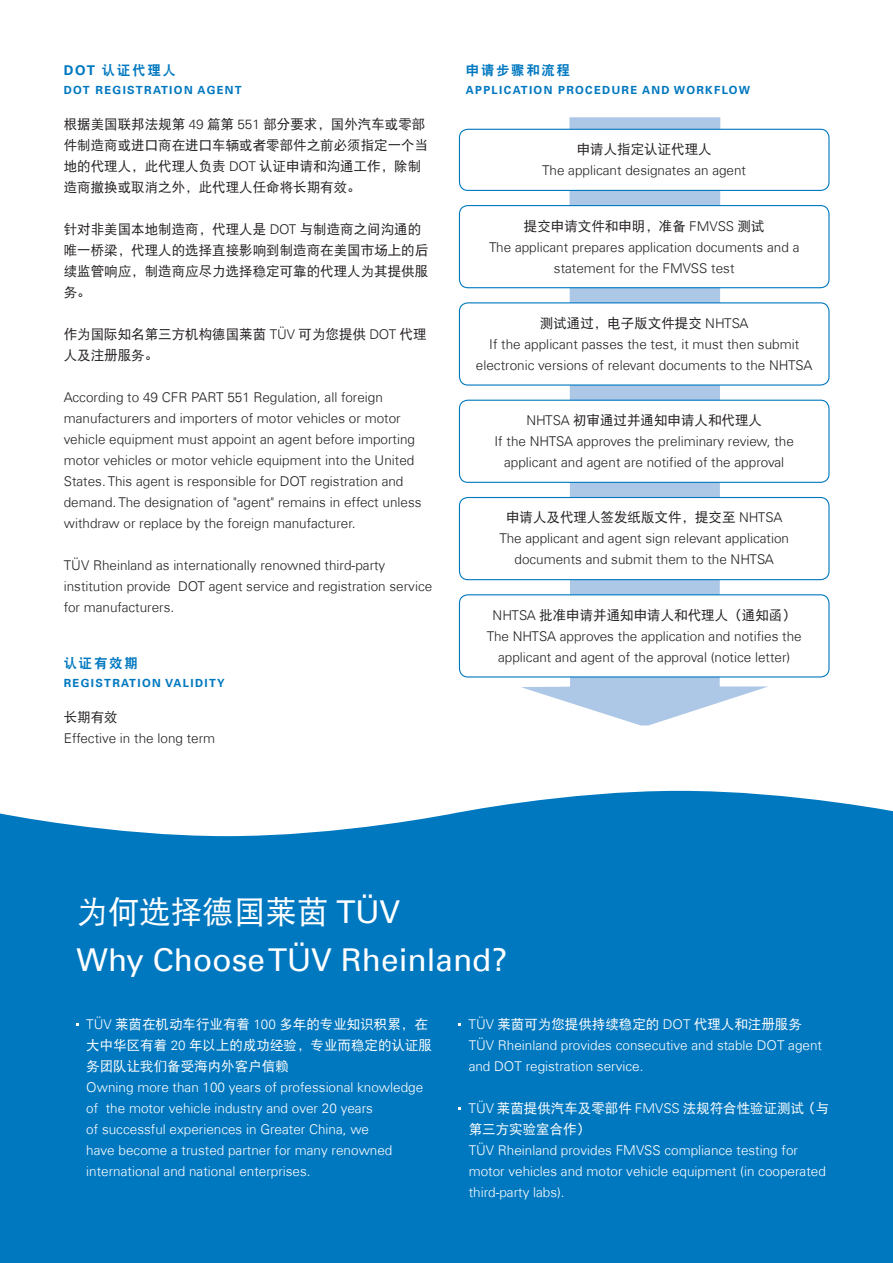
<style>
.page{position:relative;width:893px;height:1263px;background:#fff}
.page>*{position:absolute;margin:0;border:0;box-sizing:border-box;transform-origin:0 0}
.t1{font:31.5px "Univers Com 55 Roman";color:#fff}
.t2{font:31.5px "DFP Hei W5";color:#fff}
.t3{font:300 13.5px/21px "Univers Com 45";color:#231f20;text-align:center}
.t4{font:300 13.5px/21px "Univers Com 45";color:#fff}
.t5{font:13.5px/21px "DFP Hei W5";color:#231f20}
.t6{font:13.5px/21px "DFP Hei W5";color:#fff}
.t7{font:13.5px "DFP Hei W9";letter-spacing:.12em;color:#0078c0}
.t8{font:700 11.25px "Univers Com 65";letter-spacing:.12em;color:#0078c0}
.s1{font-family:"Univers Com 65";font-weight:700}
.s2{font-family:"Univers Com 45";font-weight:300}
.s3{font-family:"Univers Com 55 Roman"}
</style>
<div class="page">
<svg style="left:521px;top:117px;width:247px;height:608px;fill:#adc7e7"></svg>
<div style="left:459px;top:129px;width:370px;height:61px;background:#fff;border-radius:9px"></div>
<div style="left:459px;top:129px;width:370px;height:62px;border:1px solid #0078c0;border-radius:9px"></div>
<div style="left:459px;top:206px;width:370px;height:82px;background:#fff;border-radius:9px"></div>
<div style="left:459px;top:205px;width:370px;height:83px;border:1px solid #0078c0;border-radius:9px"></div>
<div style="left:459px;top:303px;width:370px;height:82px;background:#fff;border-radius:9px"></div>
<div style="left:459px;top:302px;width:370px;height:84px;border:1px solid #0078c0;border-radius:9px"></div>
<div style="left:459px;top:400px;width:370px;height:82px;background:#fff;border-radius:9px"></div>
<div style="left:459px;top:400px;width:370px;height:83px;border:1px solid #0078c0;border-radius:9px"></div>
<div style="left:459px;top:497px;width:370px;height:83px;background:#fff;border-radius:9px"></div>
<div style="left:459px;top:497px;width:370px;height:83px;border:1px solid #0078c0;border-radius:9px"></div>
<div style="left:459px;top:595px;width:370px;height:82px;background:#fff;border-radius:9px"></div>
<div style="left:459px;top:594px;width:370px;height:83px;border:1px solid #0078c0;border-radius:9px"></div>
<div style="left:0;top:791px;width:893px;height:472px;background:#0078c0"></div>
<p class="t7" style="left:64px;top:64px;width:114px"><span class="s1">DOT</span> 认证代理人</p>
<p class="t8" style="left:64px;top:84px;width:180px">DOT REGISTRATION AGENT</p>
<p class="t5" style="left:64px;top:113px;width:366px">根据美国联邦法规第 <span class="s2">49</span> 篇第 <span class="s2">551</span> 部分要求，国外汽车或零部件制造商或进口商在进口车辆或者零部件之前必须指定一个当地的代理人，此代理人负责 <span class="s2">DOT</span> 认证申请和沟通工作，除制造商撤换或取消之外，此代理人任命将长期有效。</p>
<p class="t5" style="left:64px;top:218px;width:366px">针对非美国本地制造商，代理人是 <span class="s2">DOT</span> 与制造商之间沟通的唯一桥梁，代理人的选择直接影响到制造商在美国市场上的后续监管响应，制造商应尽力选择稳定可靠的代理人为其提供服务。</p>
<p class="t5" style="left:64px;top:323px;width:364px">作为国际知名第三方机构德国莱茵 <span class="s2">TÜV</span> 可为您提供 <span class="s2">DOT</span> 代理人及注册服务。</p>
<p class="t3" style="left:64px;top:387px;width:359px;text-align:left">According to 49 CFR PART 551 Regulation, all foreign manufacturers and importers of motor vehicles or motor vehicle equipment must appoint an agent before importing motor vehicles or motor vehicle equipment into the United States. This agent is responsible for DOT registration and demand. The designation of "agent" remains in effect unless withdraw or replace by the foreign manufacturer.</p>
<p class="t3" style="left:64px;top:555px;width:370px;text-align:left">TÜV Rheinland as internationally renowned third-party institution provide DOT agent service and registration service for manufacturers.</p>
<p class="t7" style="left:64px;top:656px;width:75px">认证有效期</p>
<p class="t8" style="left:64px;top:676px;width:162px">REGISTRATION VALIDITY</p>
<p class="t5" style="left:64px;top:706px;width:55px">长期有效</p>
<p class="t3" style="left:64px;top:727px;width:153px">Effective in the long term</p>
<p class="t7" style="left:466px;top:64px;width:106px">申请步骤和流程</p>
<p class="t8" style="left:466px;top:84px;width:285px">APPLICATION PROCEDURE AND WORKFLOW</p>
<p class="t5" style="left:577px;top:139px;width:136px">申请人指定认证代理人</p>
<p class="t3" style="left:542px;top:160px;width:205px">The applicant designates an agent</p>
<p class="t5" style="left:524px;top:215px;width:242px">提交申请文件和申明，准备 <span class="s2">FMVSS</span> 测试</p>
<p class="t3" style="left:489px;top:236px;width:312px">The applicant prepares application documents and a statement for the FMVSS test</p>
<p class="t5" style="left:540px;top:312px;width:210px">测试通过，电子版文件提交 <span class="s2">NHTSA</span></p>
<p class="t3" style="left:476px;top:333px;width:338px">If the applicant passes the test, it must then submit electronic versions of relevant documents to the NHTSA</p>
<p class="t5" style="left:526px;top:410px;width:237px"><span class="s2">NHTSA</span> 初审通过并通知申请人和代理人</p>
<p class="t3" style="left:495px;top:431px;width:301px">If the NHTSA approves the preliminary review, the applicant and agent are notified of the approval</p>
<p class="t5" style="left:506px;top:507px;width:278px">申请人及代理人签发纸版文件，提交至 <span class="s2">NHTSA</span></p>
<p class="t3" style="left:499px;top:528px;width:291px">The applicant and agent sign relevant application documents and submit them to the NHTSA</p>
<p class="t5" style="left:493px;top:604px;width:305px"><span class="s2">NHTSA</span> 批准申请并通知申请人和代理人（通知函）</p>
<p class="t3" style="left:487px;top:625px;width:316px">The NHTSA approves the application and notifies the applicant and agent of the approval (notice letter)</p>
<h1 class="t2" style="left:77px;top:894px;width:326px">为何选择德国莱茵 <span class="s3">TÜV</span></h1>
<h1 class="t1" style="left:77px;top:940px;width:432px">Why Choose TÜV Rheinland?</h1>
<p class="t6" style="left:86px;top:1013px;width:347px"><span class="s2">TÜV</span> 莱茵在机动车行业有着 <span class="s2">100</span> 多年的专业知识积累，在大中华区有着 <span class="s2">20</span> 年以上的成功经验，专业而稳定的认证服务团队让我们备受海内外客户信赖</p>
<p class="t4" style="left:86px;top:1077px;width:338px">Owning more than 100 years of professional knowledge of the motor vehicle industry and over 20 years<br>of successful experiences in Greater China, we<br>have become a trusted partner for many renowned international and national enterprises.</p>
<p class="t6" style="left:469px;top:1013px;width:335px"><span class="s2">TÜV</span> 莱茵可为您提供持续稳定的 <span class="s2">DOT</span> 代理人和注册服务</p>
<p class="t4" style="left:469px;top:1035px;width:355px">TÜV Rheinland provides consecutive and stable DOT agent and DOT registration service.</p>
<p class="t6" style="left:469px;top:1097px;width:362px"><span class="s2">TÜV</span> 莱茵提供汽车及零部件 <span class="s2">FMVSS</span> 法规符合性验证测试（与第三方实验室合作）</p>
<p class="t4" style="left:469px;top:1140px;width:359px">TÜV Rheinland provides FMVSS compliance testing for motor vehicles and motor vehicle equipment (in cooperated third-party labs).</p>
</div>
